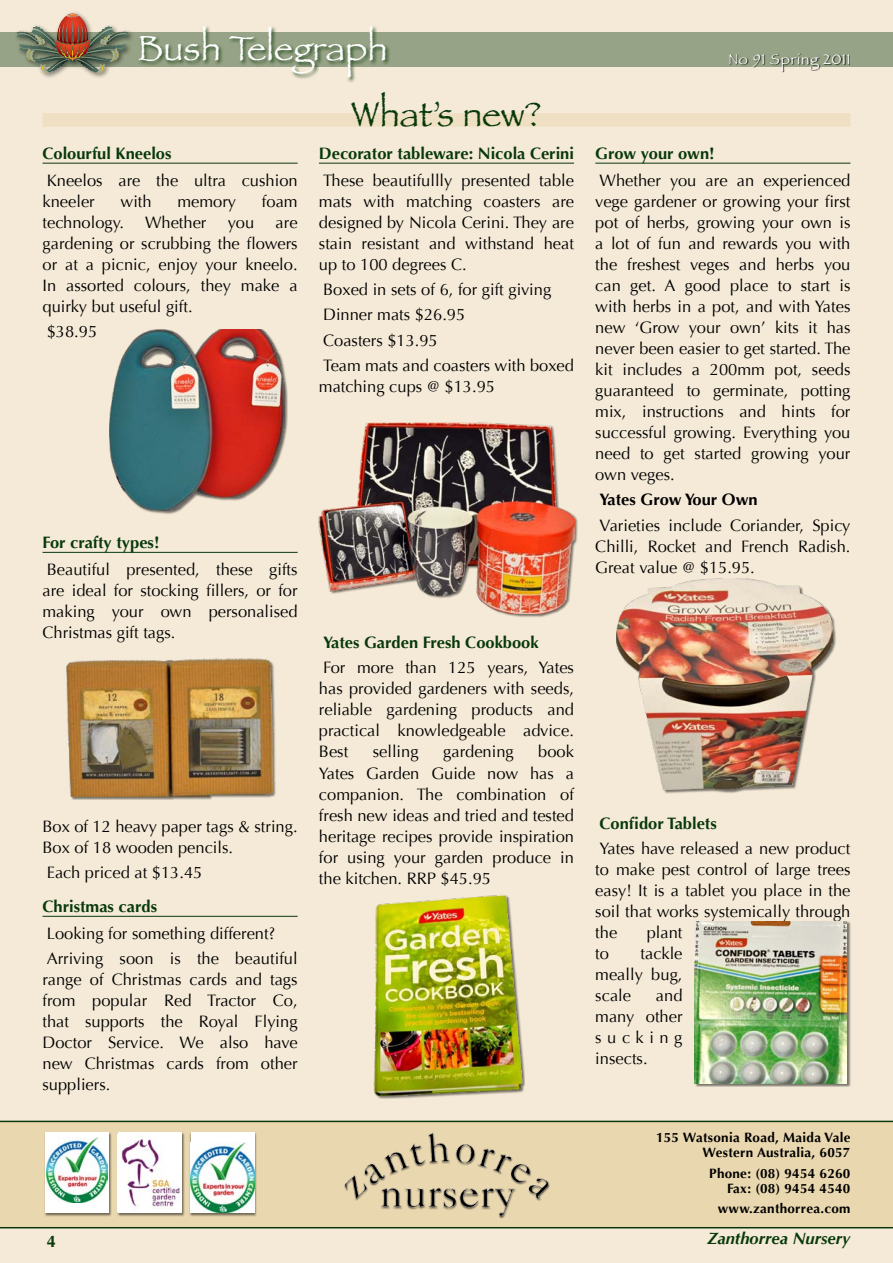
<style>
.page{position:relative;width:893px;height:1263px;background:#f5ead7}
.page>*{position:absolute;margin:0;border:0;box-sizing:border-box;transform-origin:0 0}
.t1{font:36px "Papyrus";color:#fff}
.t2{font:36px "Papyrus";color:#08390b}
.t3{font:16.5px/21px "Optima";color:#000;text-align:justify}
.t4{font:700 16.5px "Optima";color:#08390b}
.t5{font:italic 700 16.5px "Optima";color:#08390b}
.t6{font:700 16.5px "Optima";color:#000}
.t7{font:15px "Papyrus";letter-spacing:.05em;color:#fff}
.t8{font:700 13.5px/15px "Optima";letter-spacing:.02em;color:#000;text-align:right}
</style>
<div class="page">
<div style="left:0;top:1121px;width:893px;height:107px;background:#e9d7af"></div>
<hr style="left:892px;top:46px;width:1px;height:51px;background:#08390b">
<img style="left:344px;top:1133px;width:205px;height:84px">
<div style="left:0;top:33px;width:893px;height:34px;background:#97a386"></div>
<hr style="left:0;top:1227px;width:893px;height:1px;background:#08390b">
<hr style="left:0;top:1121px;width:893px;height:1px;background:#08390b">
<div style="left:137px;top:25px;width:254px;height:59px;background:#08390b;opacity:.75"></div>
<div style="left:729px;top:53px;width:121px;height:19px;background:#000;opacity:.75"></div>
<div style="left:44px;top:1132px;width:67px;height:84px;background:#000;opacity:.5"></div>
<div style="left:45px;top:1132px;width:64px;height:81px;background:#fff"></div>
<img style="left:47px;top:1138px;width:60px;height:64px">
<div style="left:190px;top:1132px;width:67px;height:84px;background:#000;opacity:.5"></div>
<div style="left:191px;top:1132px;width:64px;height:81px;background:#fff"></div>
<img style="left:191px;top:1143px;width:64px;height:69px">
<div style="left:117px;top:1132px;width:67px;height:84px;background:#000;opacity:.5"></div>
<div style="left:118px;top:1132px;width:64px;height:81px;background:#fff"></div>
<img style="left:119px;top:1135px;width:61px;height:72px">
<div style="left:43px;top:113px;width:807px;height:14px;background:#f0e0c3"></div>
<hr style="left:43px;top:163px;width:255px;height:1px;background:#08390b">
<hr style="left:43px;top:552px;width:255px;height:1px;background:#08390b">
<hr style="left:43px;top:916px;width:255px;height:1px;background:#08390b">
<hr style="left:319px;top:163px;width:255px;height:1px;background:#08390b">
<hr style="left:595px;top:163px;width:255px;height:1px;background:#08390b">
<div style="left:14px;top:11px;width:121px;height:69px;background:#000;opacity:.5"></div>
<img style="left:16px;top:13px;width:113px;height:60px">
<div style="left:695px;top:922px;width:156px;height:165px;background:#000;opacity:.5"></div>
<img style="left:695px;top:921px;width:152px;height:162px">
<div style="left:617px;top:579px;width:220px;height:214px;background:#000;opacity:.5"></div>
<img style="left:617px;top:579px;width:216px;height:211px">
<div style="left:109px;top:329px;width:179px;height:185px;background:#000;opacity:.5"></div>
<img style="left:109px;top:329px;width:175px;height:182px">
<img style="left:373px;top:895px;width:152px;height:200px">
<div style="left:319px;top:423px;width:259px;height:194px;background:#000;opacity:.5"></div>
<img style="left:319px;top:422px;width:255px;height:192px">
<div style="left:65px;top:659px;width:211px;height:141px;background:#000;opacity:.5"></div>
<img style="left:65px;top:659px;width:208px;height:137px">
<h1 class="t1" style="left:137px;top:26px;width:252px">Bush Telegraph</h1>
<p class="t4" style="left:43px;top:146px;width:131px">Colourful Kneelos</p>
<p class="t3" style="left:43px;top:171px;width:257px">Kneelos are the ultra cushion kneeler</p>
<p class="t3" style="left:121px;top:192px;width:33px">with</p>
<p class="t3" style="left:177px;top:192px;width:60px">memory</p>
<p class="t3" style="left:262px;top:192px;width:37px">foam</p>
<p class="t3" style="left:43px;top:213px;width:83px">technology.</p>
<p class="t3" style="left:145px;top:213px;width:63px">Whether</p>
<p class="t3" style="left:228px;top:213px;width:28px">you</p>
<p class="t3" style="left:43px;top:213px;width:257px;text-indent:233px">are gardening or scrubbing the flowers or at a picnic, enjoy your kneelo.<br>In assorted colours, they make a quirky but useful gift.</p>
<p class="t3" style="left:47px;top:321px;width:52px">$38.95</p>
<h1 class="t2" style="left:351px;top:92px;width:192px">What’s new?</h1>
<p class="t4" style="left:319px;top:146px;width:257px">Decorator tableware: Nicola Cerini</p>
<p class="t3" style="left:319px;top:171px;width:257px">These beautifullly presented table mats with matching coasters are designed by Nicola Cerini. They are stain resistant and withstand heat up to 100 degrees C.</p>
<p class="t3" style="left:323px;top:277px;width:252px;line-height:25.2px;text-align:left">Boxed in sets of 6, for gift giving<br>Dinner mats $26.95<br>Coasters $13.95<br>Team mats and coasters with boxed</p>
<p class="t3" style="left:319px;top:376px;width:178px">matching cups @ $13.95</p>
<p class="t4" style="left:43px;top:535px;width:119px">For crafty types!</p>
<p class="t3" style="left:43px;top:561px;width:257px">Beautiful presented, these gifts are ideal for stocking fillers, or for making your own personalised Christmas gift tags.</p>
<p class="t3" style="left:43px;top:816px;width:257px">Box of 12 heavy paper tags &amp; string.<br>Box of 18 wooden pencils.</p>
<p class="t3" style="left:47px;top:862px;width:157px">Each priced at $13.45</p>
<p class="t4" style="left:43px;top:899px;width:116px">Christmas cards</p>
<p class="t3" style="left:47px;top:922px;width:252px;line-height:25.2px">Looking for something different?<br>Arriving soon is the beautiful</p>
<p class="t3" style="left:43px;top:971px;width:257px">range of Christmas cards and tags from popular Red Tractor Co, that supports the Royal Flying Doctor Service. We also have new Christmas cards from other suppliers.</p>
<p class="t4" style="left:323px;top:636px;width:217px">Yates Garden Fresh Cookbook</p>
<p class="t3" style="left:319px;top:658px;width:257px">For more than 125 years, Yates has provided gardeners with seeds, reliable gardening products and practical knowledgeable advice.<br>Best</p>
<p class="t3" style="left:319px;top:743px;width:257px;text-indent:219px">book Yates Garden Guide now has a companion. The combination of fresh new ideas and tried and tested heritage recipes provide inspiration for using your garden produce in the kitchen. RRP $45.95</p>
<p class="t3" style="left:373px;top:743px;width:47px">selling</p>
<p class="t3" style="left:443px;top:743px;width:72px">gardening</p>
<p class="t4" style="left:47px;top:1235px;width:11px">4</p>
<p class="t7" style="left:728px;top:50px;width:124px">No 91 Spring 2011</p>
<p class="t4" style="left:595px;top:146px;width:121px">Grow your own!</p>
<p class="t3" style="left:595px;top:171px;width:257px">Whether you are an experienced vege gardener or growing your first pot of herbs, growing your own is a lot of fun and rewards you with the freshest veges and herbs you can get. A good place to start is with herbs in a pot, and with Yates new ‘Grow your own’ kits it has never been easier to get started. The kit includes a 200mm pot, seeds guaranteed to germinate, potting mix, instructions and hints for successful growing. Everything you need to get started growing your own veges.</p>
<p class="t6" style="left:600px;top:493px;width:160px">Yates Grow Your Own</p>
<p class="t3" style="left:595px;top:515px;width:257px">Varieties include Coriander, Spicy Chilli, Rocket and French Radish.<br>Great value @ $15.95.</p>
<p class="t4" style="left:600px;top:813px;width:119px">Confidor Tablets</p>
<p class="t3" style="left:595px;top:838px;width:257px">Yates have released a new product to make pest control of large trees easy! It is a tablet you place in the soil that works systemically through the</p>
<p class="t3" style="left:647px;top:923px;width:37px">plant</p>
<p class="t3" style="left:595px;top:944px;width:89px;text-indent:45px">tackle meally bug, scale</p>
<p class="t3" style="left:595px;top:944px;width:15px">to</p>
<p class="t3" style="left:595px;top:986px;width:89px;text-indent:61px">and many other sucking insects.</p>
<p class="t8" style="left:656px;top:1131px;width:196px">155 Watsonia Road, Maida Vale<br>Western Australia, 6057</p>
<p class="t8" style="left:709px;top:1167px;width:143px">Phone: (08) 9454 6260<br>Fax: (08) 9454 4540</p>
<p class="t8" style="left:718px;top:1202px;width:134px">www.zanthorrea.com</p>
<p class="t5" style="left:707px;top:1231px;width:145px">Zanthorrea Nursery</p>
</div>
